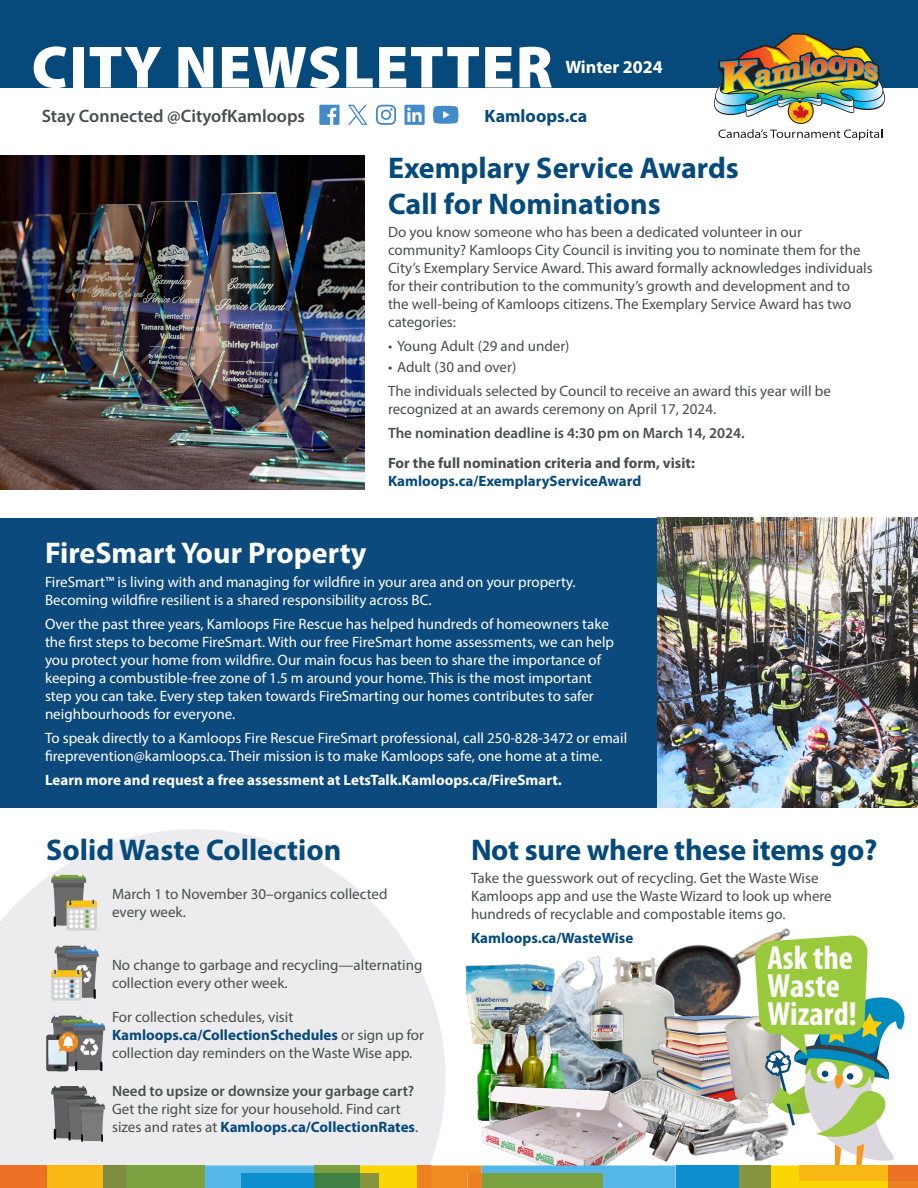
<style>
.page{position:relative;width:918px;height:1188px;background:#fff}
.page>*{position:absolute;margin:0;border:0;box-sizing:border-box;transform-origin:0 0}
.t1{font:900 60px "Myriad Pro";letter-spacing:.02em;color:#fff}
.t2{font:700 condensed 33.6px/27.8px "Myriad Pro";color:#fff}
.t3{font:700 30px/36px "Myriad Pro";color:#064a7c}
.t4{font:700 30px "Myriad Pro";color:#fff}
.t5{font:600 18px "Myriad Pro";color:#4b4c4d}
.URL{font:700 18px "Myriad Pro";color:#064a7c}
.Callout{font:700 18px "Myriad Pro";color:#fff}
.Main_Text{font:15px/18px "Myriad Pro";color:#4b4c4d}
.Main_Text-2{font:15px/18px "Myriad Pro";color:#fff}
.Main_Text-3{font:700 15px/18px "Myriad Pro";color:#4b4c4d}
.Main_Text-4{font:700 15px "Myriad Pro";color:#fff}
.Main_Text-5{font:600 15px "Myriad Pro";color:#4b4c4d}
.Main_Text-6{font:700 15px "Myriad Pro";color:#064a7c}
.s1{color:#064a7c}
.s2{font-weight:700;color:#064a7c}
.s3{font-weight:600}
</style>
<div class="page">
<svg style="left:0;top:829px;width:445px;height:337px;background:#eeeeef"></svg>
<img style="left:678px;top:928px;width:112px;height:64px">
<img style="left:563px;top:960px;width:21px;height:31px">
<img style="left:465px;top:964px;width:98px;height:69px">
<img style="left:584px;top:949px;width:94px;height:43px">
<img style="left:501px;top:991px;width:147px;height:78px">
<img style="left:472px;top:1021px;width:97px;height:48px">
<img style="left:630px;top:992px;width:109px;height:78px">
<img style="left:723px;top:1015px;width:32px;height:75px">
<img style="left:742px;top:1090px;width:13px;height:32px">
<img style="left:653px;top:1070px;width:89px;height:52px">
<img style="left:477px;top:1069px;width:176px;height:96px">
<div style="left:0;top:518px;width:918px;height:289px;background:#0c4a7d"></div>
<div style="left:0;top:0;width:918px;height:87px;background:#064a7c"></div>
<img style="left:703px;top:33px;width:191px;height:107px">
<svg style="left:376px;top:105px;width:20px;height:20px"></svg>
<svg style="left:433px;top:106px;width:25px;height:18px"></svg>
<svg style="left:404px;top:105px;width:21px;height:20px"></svg>
<svg style="left:319px;top:105px;width:21px;height:20px"></svg>
<svg style="left:348px;top:105px;width:20px;height:20px"></svg>
<div style="left:46px;top:1166px;width:57px;height:22px;background:#f9b816"></div>
<div style="left:0;top:1166px;width:46px;height:22px;background:#eb7224"></div>
<svg style="left:755px;top:936px;width:150px;height:252px"></svg>
<div style="left:888px;top:1181px;width:30px;height:7px;background:#ed8023"></div>
<div style="left:888px;top:1165px;width:30px;height:16px;background:#eb7224"></div>
<svg style="left:205px;top:1165px;width:110px;height:23px"></svg>
<div style="left:126px;top:1166px;width:79px;height:22px;background:#7aa040"></div>
<div style="left:103px;top:1166px;width:23px;height:22px;background:#7d8c3f"></div>
<svg style="left:431px;top:1165px;width:245px;height:23px;background:#87aaac"></svg>
<div style="left:482px;top:1173px;width:121px;height:15px;background:#7aa040"></div>
<div style="left:241px;top:1173px;width:74px;height:15px;background:#0d8fcf"></div>
<div style="left:738px;top:1166px;width:33px;height:22px;background:#86943e"></div>
<div style="left:676px;top:1166px;width:62px;height:22px;background:#0d8fcf"></div>
<svg style="left:360px;top:1165px;width:58px;height:23px"></svg>
<div style="left:418px;top:1166px;width:13px;height:22px;background:#ed8023"></div>
<div style="left:315px;top:1166px;width:45px;height:7px;background:#7aa040"></div>
<div style="left:360px;top:1173px;width:19px;height:15px;background:#86943e"></div>
<div style="left:315px;top:1173px;width:45px;height:15px;background:#418044"></div>
<img style="left:0;top:155px;width:364px;height:334px">
<img style="left:657px;top:518px;width:261px;height:289px">
<svg style="left:51px;top:875px;width:46px;height:56px;background:#aead9c"></svg>
<svg style="left:51px;top:946px;width:48px;height:55px;background:#a7a79f"></svg>
<div style="left:46px;top:1035px;width:22px;height:36px;background:#4b4c4d;border-radius:3px"></div>
<div style="left:48px;top:1040px;width:19px;height:25px;background:#e4f0f6"></div>
<img style="left:48px;top:1040px;width:1px;height:18px">
<svg style="left:51px;top:1016px;width:55px;height:55px"></svg>
<svg style="left:51px;top:1086px;width:55px;height:56px;background:#818181"></svg>
<img style="left:687px;top:1122px;width:104px;height:36px">
<img style="left:739px;top:1125px;width:47px;height:40px">
<img style="left:647px;top:1108px;width:40px;height:55px">
<p class="t1" style="left:32px;top:33px;width:523px">CITY NEWSLETTER</p>
<p class="t5" style="left:42px;top:104px;width:265px">Stay Connected @CityofKamloops</p>
<p class="URL" style="left:485px;top:104px;width:104px">Kamloops.ca</p>
<p class="Callout" style="left:565px;top:55px;width:99px">Winter 2024</p>
<h1 class="t3" style="left:388px;top:149px;width:352px">Exemplary Service Awards<br>Call for Nominations</h1>
<p class="Main_Text" style="left:388px;top:223px;width:486px">Do you know someone who has been a dedicated volunteer in our community? Kamloops City Council is inviting you to nominate them for the City’s Exemplary Service Award. This award formally acknowledges individuals for their contribution to the community’s growth and development and to the well-being of Kamloops citizens. The Exemplary Service Award has two categories:</p>
<p class="Main_Text" style="left:388px;top:337px;width:183px">• Young Adult (29 and under)</p>
<p class="Main_Text" style="left:388px;top:358px;width:130px">• Adult (30 and over)</p>
<p class="Main_Text" style="left:388px;top:382px;width:444px">The individuals selected by Council to receive an award this year will be recognized at an awards ceremony on April 17, 2024.</p>
<p class="Main_Text-5" style="left:388px;top:423px;width:358px">The nomination deadline is 4:30 pm on March 14, 2024.</p>
<p class="Main_Text-3" style="left:388px;top:453px;width:309px">For the full nomination criteria and form, visit:<br><span class="s1">Kamloops.ca/ExemplaryServiceAward</span></p>
<h1 class="t4" style="left:45px;top:533px;width:323px">FireSmart Your Property</h1>
<p class="Main_Text-2" style="left:45px;top:572px;width:532px">FireSmart™ is living with and managing for wildfire in your area and on your property.<br>Becoming wildfire resilient is a shared responsibility across BC.</p>
<p class="Main_Text-2" style="left:45px;top:614px;width:571px">Over the past three years, Kamloops Fire Rescue has helped hundreds of homeowners take the first steps to become FireSmart. With our free FireSmart home assessments, we can help you protect your home from wildfire. Our main focus has been to share the importance of keeping a combustible-free zone of 1.5 m around your home. This is the most important step you can take. Every step taken towards FireSmarting our homes contributes to safer neighbourhoods for everyone.</p>
<p class="Main_Text-2" style="left:45px;top:728px;width:584px">To speak directly to a Kamloops Fire Rescue FireSmart professional, call 250-828-3472 or email fireprevention@kamloops.ca. Their mission is to make Kamloops safe, one home at a time.</p>
<p class="Main_Text-4" style="left:45px;top:770px;width:518px">Learn more and request a free assessment at LetsTalk.Kamloops.ca/FireSmart.</p>
<h1 class="t3" style="left:46px;top:831px;width:297px">Solid Waste Collection</h1>
<h1 class="t3" style="left:471px;top:831px;width:408px">Not sure where these items go?</h1>
<p class="Main_Text" style="left:112px;top:885px;width:277px">March 1 to November 30–organics collected every week.</p>
<p class="Main_Text" style="left:112px;top:956px;width:312px">No change to garbage and recycling—alternating collection every other week.</p>
<p class="Main_Text" style="left:112px;top:1008px;width:313px">For collection schedules, visit<br><span class="s2">Kamloops.ca/CollectionSchedules</span> or sign up for collection day reminders on the Waste Wise app.</p>
<p class="Main_Text" style="left:112px;top:1082px;width:308px"><span class="s3">Need to upsize or downsize your garbage cart?<br></span>Get the right size for your household. Find cart sizes and rates at <span class="s2">Kamloops.ca/CollectionRates</span>.</p>
<p class="Main_Text" style="left:471px;top:869px;width:362px">Take the guesswork out of recycling. Get the Waste Wise<br>Kamloops app and use the Waste Wizard to look up where hundreds of recyclable and compostable items go.</p>
<p class="Main_Text-6" style="left:471px;top:928px;width:164px">Kamloops.ca/WasteWise</p>
<h2 class="t2" style="left:767px;top:943px;width:91px">Ask the<br>Waste<br>Wizard!</h2>
</div>
